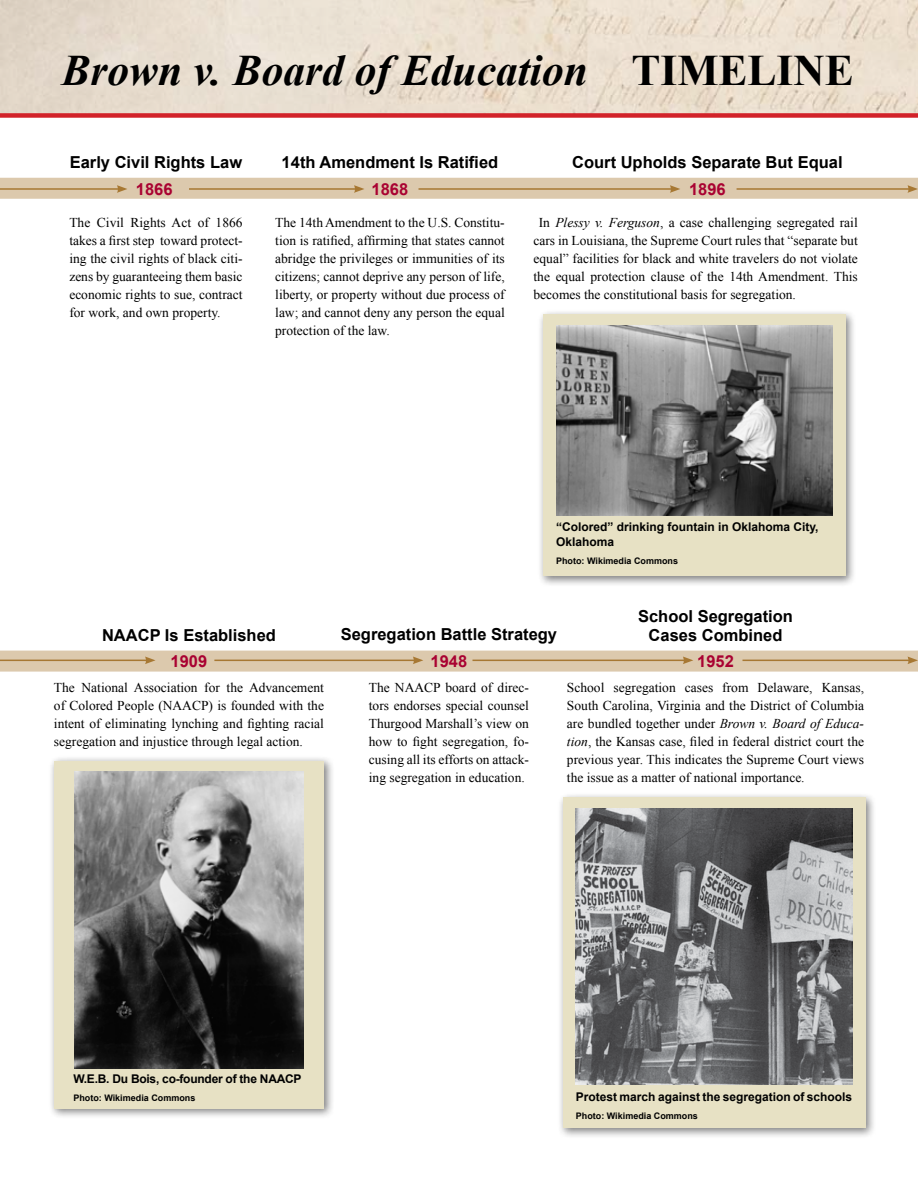
<style>
.page{position:relative;width:918px;height:1188px;background:#fff}
.page>*{position:absolute;margin:0;border:0;box-sizing:border-box;transform-origin:0 0}
.t1{font:italic 700 43.5px "Times New Roman";color:#000}
.t2{font:700 16.5px/19.8px "Arial";color:#000;text-align:center}
.t3{font:700 16.5px "Arial";color:#a90232}
.t4{font:13.5px/18px "Times New Roman";color:#000;text-align:justify}
.t5{font:700 12px/15px "Arial";color:#000}
.t6{font:700 12px "Arial";letter-spacing:-.02em;color:#000}
.t7{font:700 9px "Arial";color:#000}
.s1{font-style:normal}
.s2{font-style:italic}
</style>
<div class="page">
<div style="left:557px;top:792px;width:320px;height:347px;background:#000;opacity:.5"></div>
<div style="left:563px;top:798px;width:303px;height:330px;background:#e7e1c4"></div>
<div style="left:48px;top:755px;width:287px;height:364px;background:#000;opacity:.5"></div>
<div style="left:54px;top:761px;width:270px;height:347px;background:#e7e1c4"></div>
<div style="left:538px;top:309px;width:319px;height:278px;background:#000;opacity:.5"></div>
<div style="left:543px;top:315px;width:303px;height:261px;background:#e7e1c4"></div>
<div style="left:0;top:178px;width:918px;height:21px;background:#dcc9ad"></div>
<img style="left:0;top:0;width:918px;height:113px">
<hr style="left:0;top:188px;width:119px;height:2px;background:#a77833">
<svg style="left:117px;top:185px;width:10px;height:8px"></svg>
<hr style="left:189px;top:188px;width:167px;height:2px;background:#a77833">
<svg style="left:354px;top:185px;width:10px;height:8px"></svg>
<hr style="left:418px;top:188px;width:254px;height:2px;background:#a77833">
<svg style="left:670px;top:185px;width:10px;height:8px"></svg>
<hr style="left:737px;top:188px;width:173px;height:2px;background:#a77833">
<svg style="left:907px;top:185px;width:11px;height:8px"></svg>
<div style="left:0;top:113px;width:918px;height:5px;background:#d22229"></div>
<div style="left:0;top:651px;width:918px;height:21px;background:#dcc9ad"></div>
<hr style="left:214px;top:660px;width:201px;height:1px;background:#a77833">
<svg style="left:413px;top:657px;width:10px;height:7px"></svg>
<hr style="left:472px;top:660px;width:213px;height:1px;background:#a77833">
<svg style="left:683px;top:657px;width:10px;height:7px"></svg>
<hr style="left:742px;top:660px;width:168px;height:1px;background:#a77833">
<svg style="left:907px;top:657px;width:11px;height:7px"></svg>
<hr style="left:0;top:660px;width:147px;height:1px;background:#a77833">
<svg style="left:145px;top:657px;width:11px;height:7px"></svg>
<img style="left:75px;top:771px;width:228px;height:298px">
<img style="left:576px;top:808px;width:276px;height:276px">
<img style="left:556px;top:326px;width:277px;height:190px">
<h1 class="t1" style="left:62px;top:40px;width:794px">Brown v. Board of Education <span class="s1">TIMELINE</span></h1>
<p class="t2" style="left:70px;top:153px;width:174px">Early Civil Rights Law</p>
<p class="t2" style="left:282px;top:153px;width:218px">14th Amendment Is Ratified</p>
<p class="t2" style="left:572px;top:153px;width:272px">Court Upholds Separate But Equal</p>
<p class="t3" style="left:136px;top:179px;width:38px">1866</p>
<p class="t3" style="left:372px;top:179px;width:38px">1868</p>
<p class="t3" style="left:689px;top:179px;width:38px">1896</p>
<p class="t4" style="left:69px;top:213px;width:175px">The Civil Rights Act of 1866 takes a first step toward protect&shy;ing the civil rights of black citi&shy;zens by guaranteeing them basic economic rights to sue, contract for work, and own property.</p>
<p class="t4" style="left:275px;top:213px;width:231px">The 14th Amendment to the U.S. Constitu&shy;tion is ratified, affirming that states cannot abridge the privileges or immunities of its citizens; cannot deprive any person of life, liberty, or property without due process of law; and cannot deny any person the equal protection of the law.</p>
<p class="t4" style="left:534px;top:213px;width:326px;text-indent:5px">In <span class="s2">Plessy v. Ferguson</span>, a case challenging segregated rail cars in Louisiana, the Supreme Court rules that “separate but equal” facilities for black and white travelers do not violate the equal protection clause of the 14th Amendment. This becomes the constitutional basis for segregation.</p>
<p class="t5" style="left:556px;top:520px;width:264px">“Colored” drinking fountain in Oklahoma City,<br>Oklahoma</p>
<p class="t7" style="left:556px;top:555px;width:123px">Photo: Wikimedia Commons</p>
<p class="t2" style="left:102px;top:626px;width:175px">NAACP Is Established</p>
<p class="t2" style="left:341px;top:624px;width:218px">Segregation Battle Strategy</p>
<p class="t2" style="left:638px;top:606px;width:156px">School Segregation<br>Cases Combined</p>
<p class="t3" style="left:171px;top:650px;width:38px">1909</p>
<p class="t3" style="left:431px;top:650px;width:38px">1948</p>
<p class="t3" style="left:697px;top:650px;width:38px">1952</p>
<p class="t4" style="left:54px;top:678px;width:272px">The National Association for the Advancement of Colored People (NAACP) is founded with the intent of eliminating lynching and fighting racial segregation and injustice through legal action.</p>
<p class="t4" style="left:369px;top:678px;width:162px">The NAACP board of direc&shy;tors endorses special counsel Thurgood Marshall’s view on how to fight segregation, fo&shy;cusing all its efforts on attack&shy;ing segregation in education.</p>
<p class="t4" style="left:567px;top:678px;width:299px">School segregation cases from Delaware, Kansas, South Carolina, Virginia and the District of Columbia are bundled together under <span class="s2">Brown v. Board of Educa&shy;tion</span>, the Kansas case, filed in federal district court the previous year. This indicates the Supreme Court views the issue as a matter of national importance.</p>
<p class="t6" style="left:73px;top:1070px;width:230px">W.E.B. Du Bois, co-founder of the NAACP</p>
<p class="t7" style="left:73px;top:1091px;width:123px">Photo: Wikimedia Commons</p>
<p class="t5" style="left:576px;top:1090px;width:278px">Protest march against the segregation of schools</p>
<p class="t7" style="left:576px;top:1110px;width:123px">Photo: Wikimedia Commons</p>
</div>
